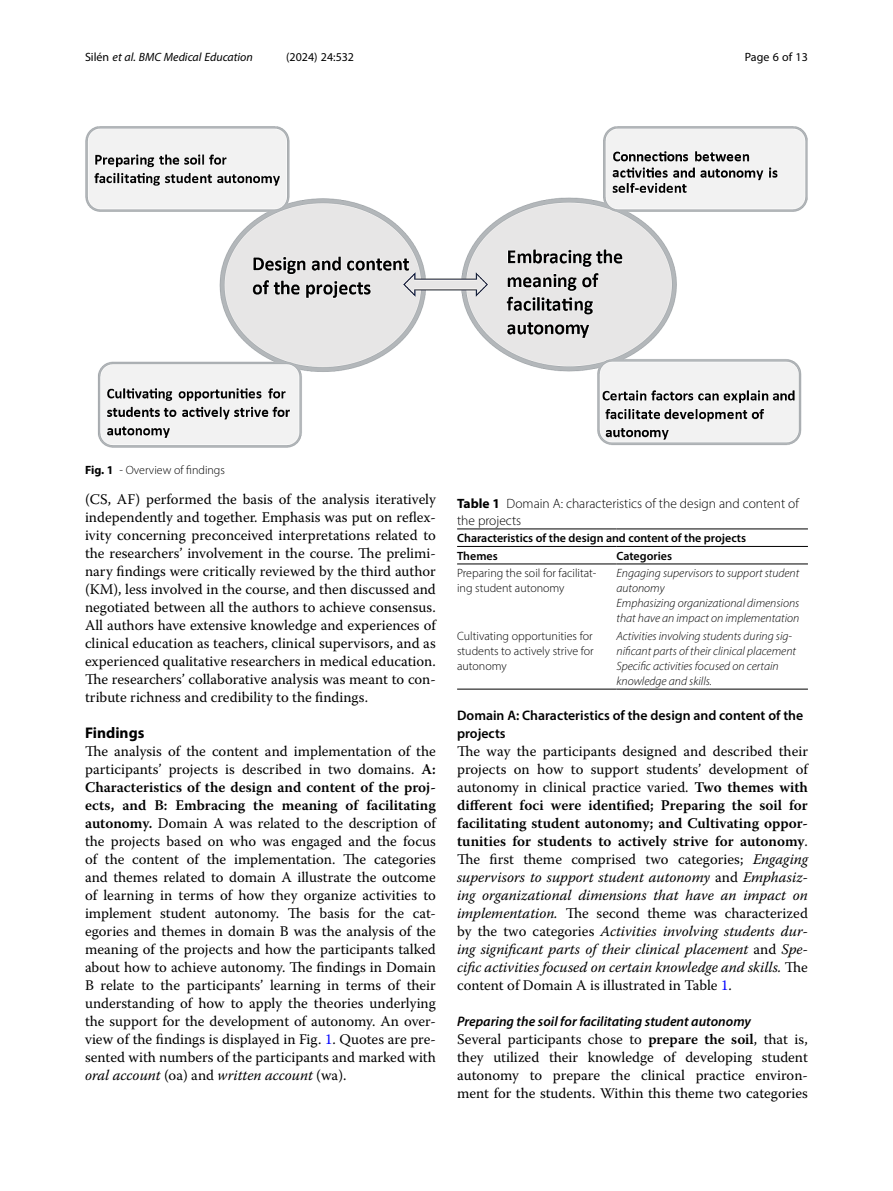
<style>
.page{position:relative;width:893px;height:1191px;background:#fff}
.page>*{position:absolute;margin:0;border:0;box-sizing:border-box;transform-origin:0 0}
.Head_1{font:700 15.45px "Myriad Pro";color:#000}
.Body_Text{font:14.7px/18px "Warnock Pro";color:#000;text-align:justify}
.Body_Text_Indent{font:14.7px/18px "Warnock Pro";color:#000;text-align:justify}
.Head_2{font:600 13.8px/18px "Myriad Pro";color:#000}
.Head_3{font:italic 600 13.8px "Myriad Pro";color:#000}
.Table_Caption{font:300 13.5px/16.5px "Myriad Pro";color:#000}
.Table_Body{font:italic 300 12px/15px "Myriad Pro";color:#000}
.Table_Body-2{font:300 12px/15px "Myriad Pro";color:#000}
.Table_Head{font:600 12px "Myriad Pro";color:#000}
.t1{font:italic 12px "Myriad Pro";color:#000}
.Figure_Caption{font:300 12px "Myriad Pro";color:#000}
.t2{font:12px "Myriad Pro";color:#000}
.s1{font-style:normal}
.s2{font-weight:700}
.s3{font-weight:600}
.s4{color:#00f}
.s5{font-style:italic}
</style>
<div class="page">
<hr style="left:457px;top:563px;width:159px;height:1px;background:#000">
<hr style="left:616px;top:563px;width:192px;height:1px;background:#000">
<hr style="left:457px;top:689px;width:159px;height:1px;background:#000">
<hr style="left:616px;top:689px;width:192px;height:1px;background:#000">
<hr style="left:457px;top:528px;width:159px;height:1px;background:#000">
<hr style="left:616px;top:528px;width:192px;height:1px;background:#000">
<hr style="left:457px;top:546px;width:159px;height:1px;background:#000">
<hr style="left:616px;top:546px;width:192px;height:1px;background:#000">
<img style="left:85px;top:126px;width:723px;height:321px">
<p class="t1" style="left:85px;top:50px;width:169px"><span class="s1">Silén</span> et al. BMC Medical Education</p>
<p class="t2" style="left:286px;top:50px;width:70px">(2024) 24:532</p>
<p class="t2" style="left:745px;top:50px;width:65px">Page 6 of 13</p>
<p class="Figure_Caption" style="left:85px;top:463px;width:141px"><span class="s2">Fig. 1</span> - Overview of findings</p>
<p class="Body_Text_Indent" style="left:85px;top:490px;width:352px">(CS, AF) performed the basis of the analysis iteratively independently and together. Emphasis was put on reflex&shy;ivity concerning preconceived interpretations related to the researchers’ involvement in the course. The prelimi&shy;nary findings were critically reviewed by the third author (KM), less involved in the course, and then discussed and negotiated between all the authors to achieve consensus.<br>All authors have extensive knowledge and experiences of clinical education as teachers, clinical supervisors, and as experienced qualitative researchers in medical education.<br>The researchers’ collaborative analysis was meant to con&shy;tribute richness and credibility to the findings.</p>
<p class="Head_1" style="left:85px;top:723px;width:61px">Findings</p>
<p class="Body_Text" style="left:85px;top:742px;width:352px">The analysis of the content and implementation of the participants’ projects is described in two domains. <span class="s3">A:<br>Characteristics of the design and content of the proj&shy;ects, and B: Embracing the meaning of facilitating autonomy.</span> Domain A was related to the description of the projects based on who was engaged and the focus of the content of the implementation. The categories and themes related to domain A illustrate the outcome of learning in terms of how they organize activities to implement student autonomy. The basis for the cat&shy;egories and themes in domain B was the analysis of the meaning of the projects and how the participants talked about how to achieve autonomy. The findings in Domain B relate to the participants’ learning in terms of their understanding of how to apply the theories underlying the support for the development of autonomy. An over&shy;view of the findings is displayed in Fig. <span class="s4">1</span>. Quotes are pre&shy;sented with numbers of the participants and marked with <span class="s5">oral account</span> (oa) and <span class="s5">written account</span> (wa).</p>
<p class="Table_Caption" style="left:457px;top:495px;width:343px"><span class="s2">Table 1</span> Domain A: characteristics of the design and content of the projects</p>
<p class="Table_Head" style="left:457px;top:530px;width:290px">Characteristics of the design and content of the projects</p>
<p class="Table_Head" style="left:457px;top:548px;width:42px">Themes</p>
<p class="Table_Head" style="left:616px;top:548px;width:57px">Categories</p>
<p class="Table_Body-2" style="left:457px;top:565px;width:141px">Preparing the soil for facilitat&shy;ing student autonomy</p>
<p class="Table_Body" style="left:616px;top:566px;width:184px">Engaging supervisors to support student autonomy</p>
<p class="Table_Body" style="left:616px;top:596px;width:184px">Emphasizing organizational dimensions that have an impact on implementation</p>
<p class="Table_Body-2" style="left:457px;top:628px;width:138px;text-align:justify">Cultivating opportunities for students to actively strive for autonomy</p>
<p class="Table_Body" style="left:616px;top:628px;width:181px">Activities involving students during sig&shy;nificant parts of their clinical placement</p>
<p class="Table_Body" style="left:616px;top:658px;width:164px">Specific activities focused on certain knowledge and skills.</p>
<p class="Head_2" style="left:457px;top:706px;width:348px">Domain A: Characteristics of the design and content of the projects</p>
<p class="Body_Text" style="left:457px;top:742px;width:352px">The way the participants designed and described their projects on how to support students’ development of autonomy in clinical practice varied. <span class="s3">Two themes with different foci were identified; Preparing the soil for facilitating student autonomy; and Cultivating oppor&shy;tunities for students to actively strive for autonomy</span>.<br>The first theme comprised two categories; <span class="s5">Engaging supervisors to support student autonomy</span> and <span class="s5">Emphasiz&shy;ing organizational dimensions that have an impact on implementation.</span> The second theme was characterized by the two categories <span class="s5">Activities involving students dur&shy;ing significant parts of their clinical placement</span> and <span class="s5">Spe&shy;cific activities focused on certain knowledge and skills.</span> The content of Domain A is illustrated in Table <span class="s4">1</span>.</p>
<p class="Head_3" style="left:457px;top:1013px;width:295px">Preparing the soil for facilitating student autonomy</p>
<p class="Body_Text" style="left:457px;top:1030px;width:352px">Several participants chose to <span class="s3">prepare the soil</span>, that is, they utilized their knowledge of developing student autonomy to prepare the clinical practice environ&shy;ment for the students. Within this theme two categories</p>
</div>
